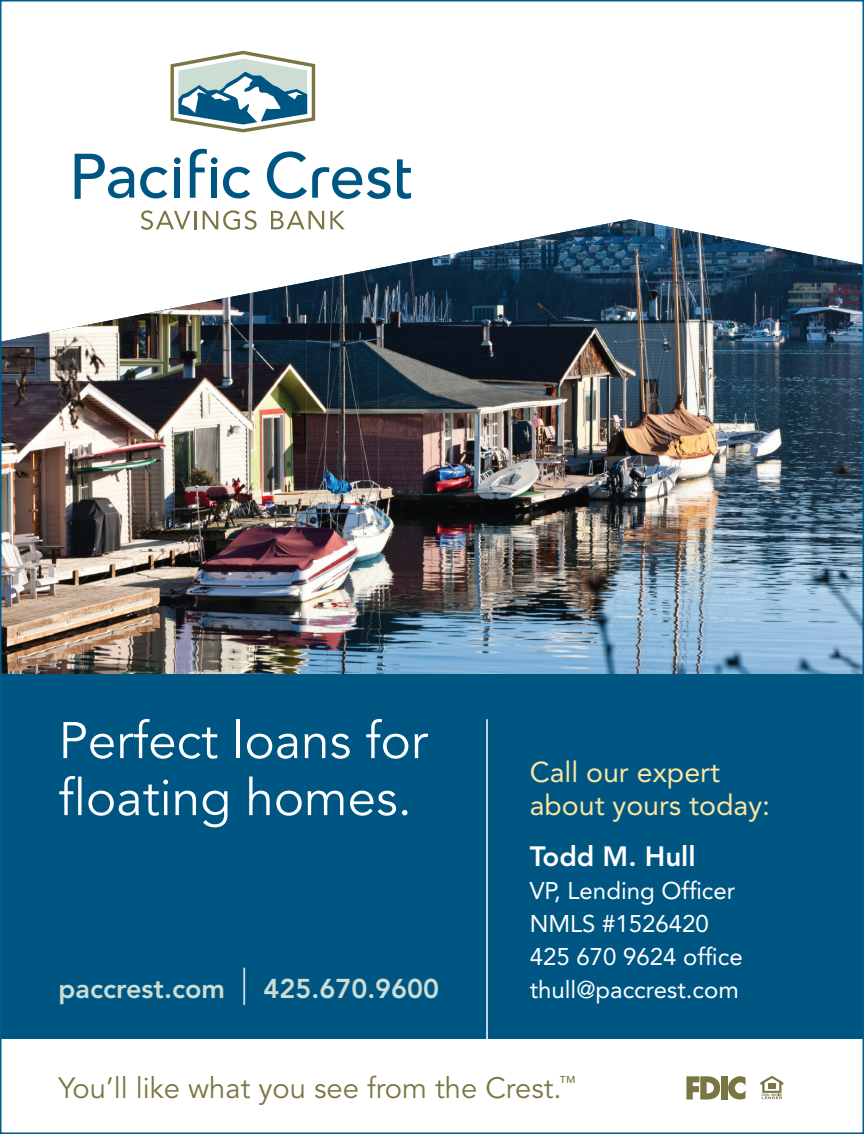
<style>
.page{position:relative;width:864px;height:1134px;background:#fff}
.page>*{position:absolute;margin:0;border:0;box-sizing:border-box;transform-origin:0 0}
.t1{font:51px/57px "Avenir";color:#fff}
.t2{font:29.1px "Avenir";color:#7a7642}
.Name{font:28.5px/33px "Avenir";color:#fae5a2}
.Name-2{font:800 27.6px "Avenir";color:#fff}
.email{font:800 27px "Avenir";color:#ccddd3}
.t3{font:24px/33px "Avenir";color:#fff}
.s1{font-weight:300;font-size:48px;color:#fff}
</style>
<div class="page">
<img style="left:3px;top:219px;width:858px;height:456px">
<div style="left:0;top:675px;width:864px;height:364px;background:#005683"></div>
<svg style="left:141px;top:210px;width:55px;height:20px"></svg>
<svg style="left:203px;top:210px;width:54px;height:20px"></svg>
<svg style="left:271px;top:211px;width:53px;height:18px"></svg>
<svg style="left:330px;top:211px;width:15px;height:18px"></svg>
<svg style="left:397px;top:159px;width:14px;height:40px"></svg>
<svg style="left:267px;top:151px;width:124px;height:48px"></svg>
<svg style="left:140px;top:167px;width:27px;height:31px"></svg>
<svg style="left:223px;top:167px;width:27px;height:31px"></svg>
<div style="left:174px;top:168px;width:6px;height:30px;background:#005683"></div>
<div style="left:174px;top:157px;width:7px;height:7px;background:#005683;border-radius:50%"></div>
<div style="left:211px;top:168px;width:6px;height:30px;background:#005683"></div>
<div style="left:211px;top:157px;width:7px;height:7px;background:#005683;border-radius:50%"></div>
<svg style="left:75px;top:154px;width:59px;height:45px"></svg>
<svg style="left:190px;top:148px;width:17px;height:50px"></svg>
<svg style="left:171px;top:51px;width:144px;height:81px"></svg>
<hr style="left:486px;top:719px;width:2px;height:343px;background:#fff">
<svg style="left:760px;top:1076px;width:23px;height:23px"></svg>
<div style="left:721px;top:1076px;width:7px;height:24px;background:#7a7642"></div>
<svg style="left:728px;top:1076px;width:18px;height:24px"></svg>
<svg style="left:686px;top:1076px;width:34px;height:24px"></svg>
<p class="t1" style="left:59px;top:714px;width:371px">Perfect loans for floating homes.</p>
<p class="email" style="left:59px;top:973px;width:382px">paccrest.com <span class="s1">|</span> 425.670.9600</p>
<p class="Name" style="left:530px;top:756px;width:242px">Call our expert about yours today:</p>
<p class="Name-2" style="left:530px;top:840px;width:168px">Todd M. Hull</p>
<p class="t3" style="left:530px;top:874px;width:207px">VP, Lending Officer</p>
<p class="t3" style="left:530px;top:907px;width:215px">NMLS #1526420<br>425 670 9624 office</p>
<p class="t3" style="left:530px;top:973px;width:211px">thull@paccrest.com</p>
<p class="t2" style="left:59px;top:1071px;width:519px">You’ll like what you see from the Crest.<sup>™</sup></p>
</div>
